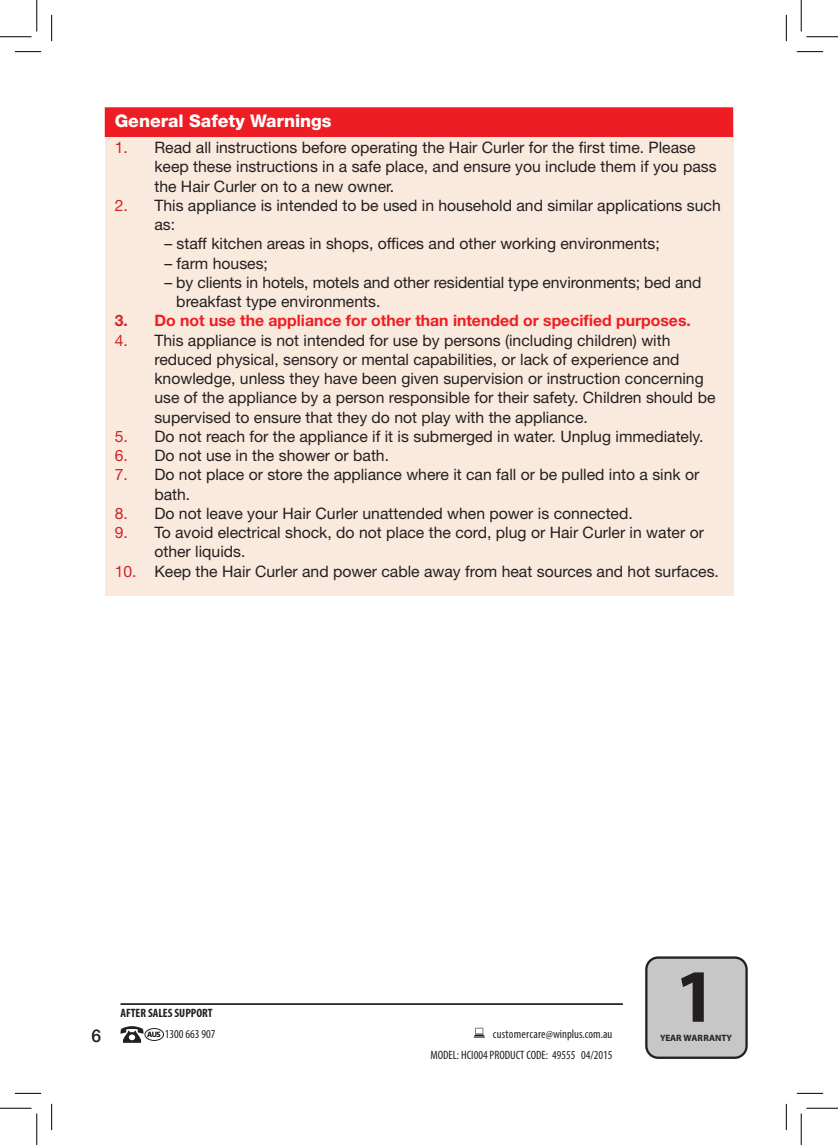
<style>
.page{position:relative;width:838px;height:1145px;background:#fff}
.page>*{position:absolute;margin:0;border:0;box-sizing:border-box;transform-origin:0 0}
.t1{font:700 75.95px "Myriad Pro";color:#231f20}
.t2{font:800 17.5px "Helvetica Neue LT Std";color:#fff}
.t3{font:500 17.5px "Helvetica Neue";color:#231f20}
.t4{font:15.75px/19.2px "Helvetica Neue LT Std";color:#231f20}
.t5{font:700 15.75px "Helvetica Neue LT Std";color:#ee1d23}
.t6{font:condensed 12.08px "Myriad Pro";color:#231f20}
.t7{font:condensed 12.08px "Myriad Pro";letter-spacing:.02em;color:#231f20}
.t8{font:700 condensed 12.08px "Myriad Pro";color:#231f20}
.t9{font:700 9.28px "Myriad Pro";color:#231f20}
.s1{color:#d1232a}
.s2{font-weight:700;font-stretch:normal;font-size:7.88px;color:#050504}
</style>
<div class="page">
<hr style="left:120px;top:1003px;width:502px;height:2px;background:#231f20">
<svg style="left:645px;top:956px;width:102px;height:103px"></svg>
<svg style="left:473px;top:1028px;width:12px;height:10px"></svg>
<svg style="left:120px;top:1026px;width:23px;height:17px"></svg>
<div style="left:145px;top:1028px;width:19px;height:13px;border:1px solid #231f20;border-radius:50%"></div>
<div style="left:105px;top:126px;width:628px;height:470px;background:#fae9dd"></div>
<div style="left:105px;top:107px;width:628px;height:30px;background:#ee1d23"></div>
<svg style="left:15px;top:51px;width:26px;height:1px"></svg>
<svg style="left:796px;top:51px;width:27px;height:1px"></svg>
<svg style="left:15px;top:1093px;width:26px;height:1px"></svg>
<svg style="left:796px;top:1093px;width:27px;height:1px"></svg>
<svg style="left:51px;top:15px;width:1px;height:26px"></svg>
<svg style="left:51px;top:1104px;width:1px;height:26px"></svg>
<svg style="left:786px;top:15px;width:1px;height:26px"></svg>
<svg style="left:786px;top:1104px;width:1px;height:26px"></svg>
<hr style="left:0;top:36px;width:32px;height:1px;background:#000">
<hr style="left:806px;top:36px;width:31px;height:1px;background:#000">
<hr style="left:0;top:1108px;width:32px;height:1px;background:#000">
<hr style="left:806px;top:1108px;width:31px;height:1px;background:#000">
<hr style="left:36px;top:0;width:1px;height:31px;background:#000">
<hr style="left:36px;top:1113px;width:1px;height:32px;background:#000">
<hr style="left:800px;top:0;width:1px;height:31px;background:#000">
<hr style="left:800px;top:1113px;width:1px;height:32px;background:#000">
<p class="t2" style="left:115px;top:110px;width:218px">General Safety Warnings</p>
<p class="t4" style="left:154px;top:138px;width:563px;text-indent:-40px"><span class="s1">1.</span> Read all instructions before operating the Hair Curler for the first time. Please keep these instructions in a safe place, and ensure you include them if you pass the Hair Curler on to a new owner.</p>
<p class="t4" style="left:154px;top:195px;width:567px;text-indent:-40px"><span class="s1">2.</span> This appliance is intended to be used in household and similar applications such as:</p>
<p class="t4" style="left:164px;top:234px;width:497px">– staff kitchen areas in shops, offices and other working environments;</p>
<p class="t4" style="left:164px;top:253px;width:105px">– farm houses;</p>
<p class="t4" style="left:176px;top:272px;width:526px;text-indent:-12px">– by clients in hotels, motels and other residential type environments; bed and breakfast type environments.</p>
<p class="t5" style="left:115px;top:311px;width:577px"><span class="s1">3.</span> Do not use the appliance for other than intended or specified purposes.</p>
<p class="t4" style="left:154px;top:330px;width:562px;text-indent:-40px"><span class="s1">4.</span> This appliance is not intended for use by persons (including children) with reduced physical, sensory or mental capabilities, or lack of experience and knowledge, unless they have been given supervision or instruction concerning use of the appliance by a person responsible for their safety. Children should be supervised to ensure that they do not play with the appliance.</p>
<p class="t4" style="left:115px;top:426px;width:590px"><span class="s1">5.</span> Do not reach for the appliance if it is submerged in water. Unplug immediately.</p>
<p class="t4" style="left:115px;top:446px;width:276px"><span class="s1">6.</span> Do not use in the shower or bath.</p>
<p class="t4" style="left:154px;top:465px;width:546px;text-indent:-40px"><span class="s1">7.</span> Do not place or store the appliance where it can fall or be pulled into a sink or bath.</p>
<p class="t4" style="left:115px;top:503px;width:519px"><span class="s1">8.</span> Do not leave your Hair Curler unattended when power is connected.</p>
<p class="t4" style="left:154px;top:523px;width:551px;text-indent:-40px"><span class="s1">9.</span> To avoid electrical shock, do not place the cord, plug or Hair Curler in water or other liquids.</p>
<p class="t4" style="left:115px;top:561px;width:605px"><span class="s1">10.</span> Keep the Hair Curler and power cable away from heat sources and hot surfaces.</p>
<p class="t3" style="left:91px;top:1022px;width:11px">6</p>
<p class="t8" style="left:120px;top:1005px;width:94px">AFTER SALES SUPPORT</p>
<p class="t6" style="left:147px;top:1027px;width:70px"><span class="s2">AUS</span> 1300 663 907</p>
<p class="t7" style="left:493px;top:1027px;width:121px">customercare@winplus.com.au</p>
<p class="t6" style="left:430px;top:1048px;width:184px">MODEL: HCI004 PRODUCT CODE: 49555 04/2015</p>
<h1 class="t1" style="left:674px;top:947px;width:44px">1</h1>
<p class="t9" style="left:660px;top:1032px;width:74px">YEAR WARRANTY</p>
</div>
